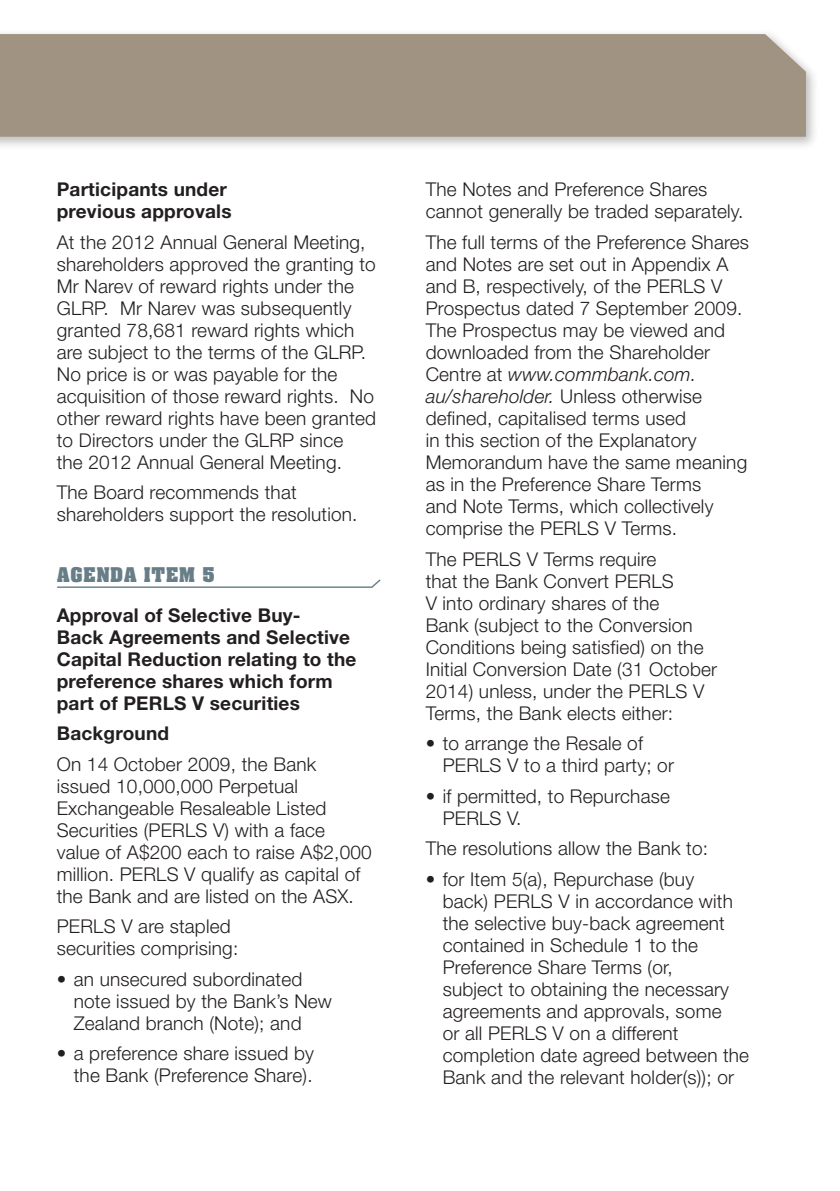
<style>
.page{position:relative;width:840px;height:1191px;background:#fff}
.page>*{position:absolute;margin:0;border:0;box-sizing:border-box;transform-origin:0 0}
.t1{font:700 20px "Aachen BT";letter-spacing:.02em;color:#677e88}
.MAIN_BODY_COPY{font:300 19px/22px "Helvetica Neue";letter-spacing:.01em;color:#231f20}
.MAIN_BODY_COPY-2{font:700 19px/22px "Helvetica Neue";letter-spacing:.01em;color:#231f20}
.s1{font-style:italic}
</style>
<div class="page">
<div style="left:0;top:28px;width:819px;height:122px;background:#231f20;opacity:.3"></div>
<div style="left:0;top:34px;width:805px;height:103px;background:#a19382"></div>
<svg style="left:57px;top:579px;width:324px;height:9px"></svg>
<p class="MAIN_BODY_COPY-2" style="left:57px;top:178px;width:176px">Participants under previous approvals</p>
<p class="MAIN_BODY_COPY" style="left:57px;top:231px;width:321px">At the 2012 Annual General Meeting, shareholders approved the granting to Mr Narev of reward rights under the GLRP. Mr Narev was subsequently granted 78,681 reward rights which are subject to the terms of the GLRP.<br>No price is or was payable for the acquisition of those reward rights. No other reward rights have been granted to Directors under the GLRP since<br>the 2012 Annual General Meeting.</p>
<p class="MAIN_BODY_COPY" style="left:57px;top:481px;width:302px">The Board recommends that shareholders support the resolution.</p>
<p class="t1" style="left:57px;top:562px;width:160px">AGENDA ITEM 5</p>
<p class="MAIN_BODY_COPY-2" style="left:57px;top:603px;width:301px">Approval of Selective Buy-<br>Back Agreements and Selective<br>Capital Reduction relating to the preference shares which form part of PERLS V securities</p>
<p class="MAIN_BODY_COPY-2" style="left:57px;top:722px;width:114px">Background</p>
<p class="MAIN_BODY_COPY" style="left:57px;top:752px;width:316px">On 14 October 2009, the Bank issued 10,000,000 Perpetual<br>Exchangeable Resaleable Listed<br>Securities (PERLS V) with a face value of A$200 each to raise A$2,000 million. PERLS V qualify as capital of the Bank and are listed on the ASX.</p>
<p class="MAIN_BODY_COPY" style="left:57px;top:915px;width:183px">PERLS V are stapled securities comprising:</p>
<p class="MAIN_BODY_COPY" style="left:74px;top:967px;width:260px;text-indent:-17px">• an unsecured subordinated note issued by the Bank’s New<br>Zealand branch (Note); and</p>
<p class="MAIN_BODY_COPY" style="left:57px;top:1042px;width:258px;text-align:right">• a preference share issued by the Bank (Preference Share).</p>
<p class="MAIN_BODY_COPY" style="left:425px;top:178px;width:319px">The Notes and Preference Shares cannot generally be traded separately.</p>
<p class="MAIN_BODY_COPY" style="left:425px;top:231px;width:325px">The full terms of the Preference Shares and Notes are set out in Appendix A and B, respectively, of the PERLS V Prospectus dated 7 September 2009.<br>The Prospectus may be viewed and downloaded from the Shareholder Centre at <span class="s1">www.commbank.com. au/shareholder.</span> Unless otherwise defined, capitalised terms used<br>in this section of the Explanatory Memorandum have the same meaning as in the Preference Share Terms<br>and Note Terms, which collectively comprise the PERLS V Terms.</p>
<p class="MAIN_BODY_COPY" style="left:425px;top:547px;width:293px">The PERLS V Terms require<br>that the Bank Convert PERLS<br>V into ordinary shares of the<br>Bank (subject to the Conversion<br>Conditions being satisfied) on the<br>Initial Conversion Date (31 October<br>2014) unless, under the PERLS V<br>Terms, the Bank elects either:</p>
<p class="MAIN_BODY_COPY" style="left:442px;top:732px;width:233px;text-indent:-17px">• to arrange the Resale of<br>PERLS V to a third party; or</p>
<p class="MAIN_BODY_COPY" style="left:442px;top:784px;width:229px;text-indent:-17px">• if permitted, to Repurchase<br>PERLS V.</p>
<p class="MAIN_BODY_COPY" style="left:425px;top:837px;width:284px">The resolutions allow the Bank to:</p>
<p class="MAIN_BODY_COPY" style="left:442px;top:867px;width:308px;text-indent:-17px">• for Item 5(a), Repurchase (buy<br>back) PERLS V in accordance with the selective buy-back agreement contained in Schedule 1 to the<br>Preference Share Terms (or,<br>subject to obtaining the necessary agreements and approvals, some<br>or all PERLS V on a different completion date agreed between the<br>Bank and the relevant holder(s)); or</p>
</div>
